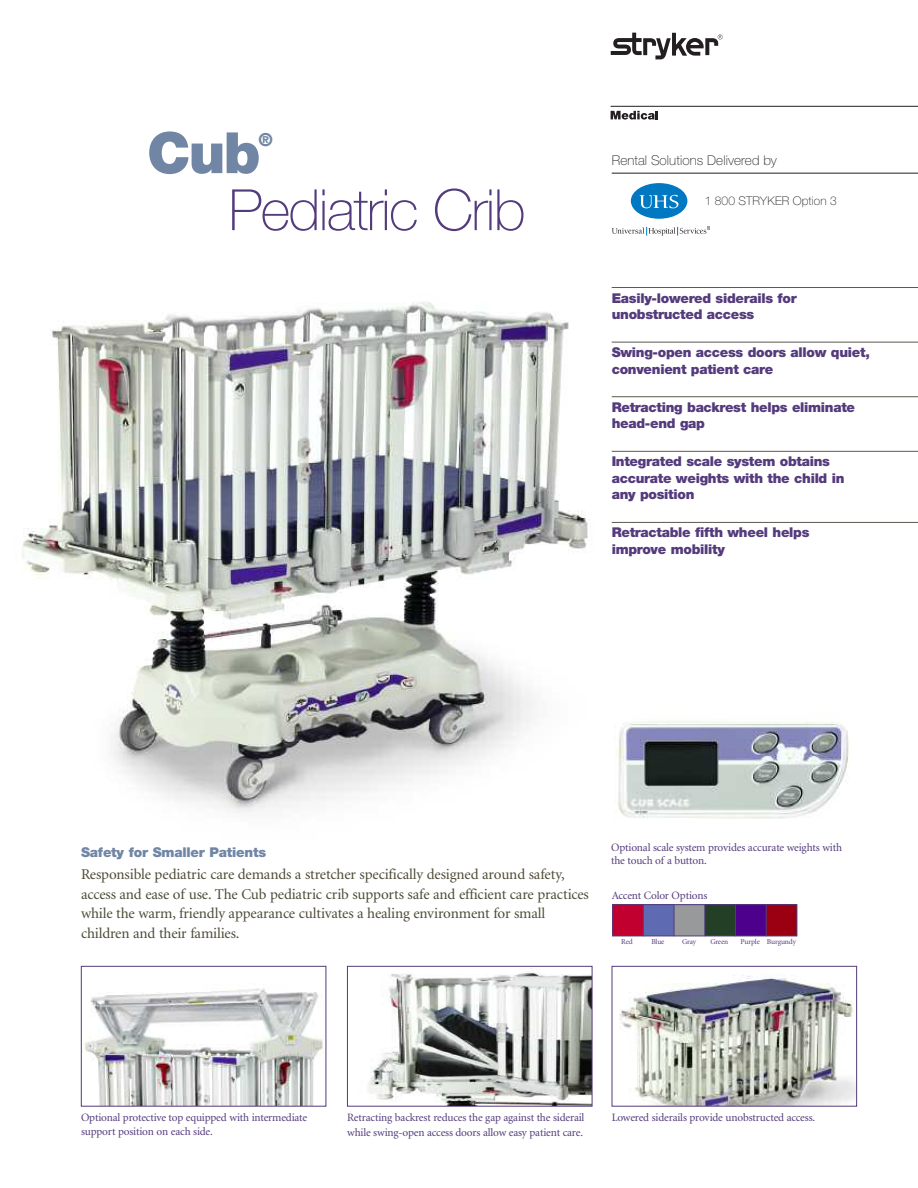
<style>
.page{position:relative;width:918px;height:1188px;background:#fff}
.page>*{position:absolute;margin:0;border:0;box-sizing:border-box;transform-origin:0 0}
.t1{font:100 57px "Helvetica Neue";letter-spacing:-.03em;color:#543b7c}
.t2{font:900 57px "Helvetica Neue";color:#7186a5}
.t3{font:900 18px "Helvetica Neue";color:#7186a5}
.t4{font:15px/19.5px "Minion";letter-spacing:-.01em;color:#4c4a35}
.t5{font:900 13.5px/16.5px "Helvetica Neue";letter-spacing:-.02em;color:#543b7c}
.t6{font:13.5px "Helvetica Neue Thin+FOZEPD";letter-spacing:.01em;color:#231f20}
.t7{font:900 13.5px "Helvetica Neue";letter-spacing:-.015em;color:#7186a5}
.t8{font:12px "Helvetica Neue Thin+FOZEPD";letter-spacing:.015em;color:#231f20}
.t9{font:11.25px/13.5px "Minion";letter-spacing:-.015em;color:#543b7c}
.t10{font:7.5px "Minion";letter-spacing:-.015em;color:#543b7c}
</style>
<div class="page">
<img style="left:22px;top:287px;width:621px;height:526px">
<hr style="left:612px;top:287px;width:306px;height:1px;background:#5d5851">
<hr style="left:612px;top:342px;width:306px;height:1px;background:#5d5851">
<hr style="left:612px;top:396px;width:306px;height:1px;background:#5d5851">
<hr style="left:612px;top:451px;width:306px;height:1px;background:#5d5851">
<hr style="left:612px;top:522px;width:306px;height:1px;background:#5d5851">
<hr style="left:611px;top:106px;width:307px;height:1px;background:#231f20">
<svg style="left:611px;top:33px;width:112px;height:26px"></svg>
<svg style="left:611px;top:111px;width:47px;height:9px"></svg>
<img style="left:368px;top:972px;width:222px;height:132px">
<div style="left:347px;top:966px;width:245px;height:140px;border:1px solid #543b7c"></div>
<img style="left:84px;top:988px;width:239px;height:116px">
<div style="left:81px;top:966px;width:245px;height:140px;border:1px solid #543b7c"></div>
<img style="left:619px;top:975px;width:236px;height:129px">
<div style="left:612px;top:966px;width:245px;height:140px;border:1px solid #543b7c"></div>
<div style="left:612px;top:904px;width:31px;height:32px;background:#c2002f"></div>
<div style="left:643px;top:904px;width:31px;height:32px;background:#5e6ab1"></div>
<div style="left:674px;top:904px;width:31px;height:32px;background:#97999b"></div>
<div style="left:705px;top:904px;width:30px;height:32px;background:#234027"></div>
<div style="left:735px;top:904px;width:31px;height:32px;background:#4c008b"></div>
<div style="left:766px;top:904px;width:31px;height:32px;background:#9a0011"></div>
<hr style="left:612px;top:904px;width:1px;height:32px;background:#543b7c">
<hr style="left:643px;top:904px;width:1px;height:32px;background:#543b7c">
<hr style="left:674px;top:904px;width:1px;height:32px;background:#543b7c">
<hr style="left:705px;top:904px;width:1px;height:32px;background:#543b7c">
<hr style="left:735px;top:904px;width:1px;height:32px;background:#543b7c">
<hr style="left:766px;top:904px;width:1px;height:32px;background:#543b7c">
<hr style="left:797px;top:904px;width:1px;height:32px;background:#543b7c">
<hr style="left:612px;top:904px;width:185px;height:1px;background:#543b7c">
<hr style="left:612px;top:936px;width:185px;height:1px;background:#543b7c">
<img style="left:615px;top:714px;width:234px;height:105px">
<div style="left:631px;top:183px;width:56px;height:36px;background:#0079c2;border-radius:50%"></div>
<svg style="left:640px;top:195px;width:39px;height:13px"></svg>
<svg style="left:612px;top:227px;width:97px;height:9px"></svg>
<hr style="left:612px;top:173px;width:306px;height:1px;background:#231f20">
<h1 class="t2" style="left:147px;top:132px;width:115px">Cub</h1>
<h2 class="t3" style="left:259px;top:133px;width:16px">®</h2>
<h1 class="t1" style="left:229px;top:189px;width:298px">Pediatric Crib</h1>
<p class="t6" style="left:612px;top:155px;width:167px">Rental Solutions Delivered by</p>
<p class="t8" style="left:705px;top:197px;width:133px">1 800 STRYKER Option 3</p>
<p class="t5" style="left:612px;top:291px;width:187px">Easily-lowered siderails for unobstructed access</p>
<p class="t5" style="left:612px;top:345px;width:260px">Swing-open access doors allow quiet, convenient patient care</p>
<p class="t5" style="left:612px;top:400px;width:245px">Retracting backrest helps eliminate head-end gap</p>
<p class="t5" style="left:612px;top:454px;width:234px">Integrated scale system obtains accurate weights with the child in any position</p>
<p class="t5" style="left:612px;top:526px;width:199px">Retractable fifth wheel helps improve mobility</p>
<p class="t7" style="left:81px;top:847px;width:187px">Safety for Smaller Patients</p>
<p class="t4" style="left:81px;top:866px;width:509px">Responsible pediatric care demands a stretcher specifically designed around safety, access and ease of use. The Cub pediatric crib supports safe and efficient care practices while the warm, friendly appearance cultivates a healing environment for small children and their families.</p>
<p class="t9" style="left:611px;top:842px;width:233px">Optional scale system provides accurate weights with the touch of a button.</p>
<p class="t9" style="left:612px;top:889px;width:97px">Accent Color Options</p>
<p class="t10" style="left:767px;top:939px;width:31px">Burgundy</p>
<p class="t10" style="left:621px;top:939px;width:13px">Red</p>
<p class="t10" style="left:651px;top:939px;width:15px">Blue</p>
<p class="t10" style="left:682px;top:939px;width:16px">Gray</p>
<p class="t10" style="left:710px;top:939px;width:19px">Green</p>
<p class="t10" style="left:740px;top:939px;width:21px">Purple</p>
<p class="t9" style="left:81px;top:1112px;width:228px">Optional protective top equipped with intermediate support position on each side.</p>
<p class="t9" style="left:347px;top:1111px;width:239px;line-height:14.2px">Retracting backrest reduces the gap against the siderail while swing-open access doors allow easy patient care.</p>
<p class="t9" style="left:612px;top:1112px;width:205px">Lowered siderails provide unobstructed access.</p>
</div>
